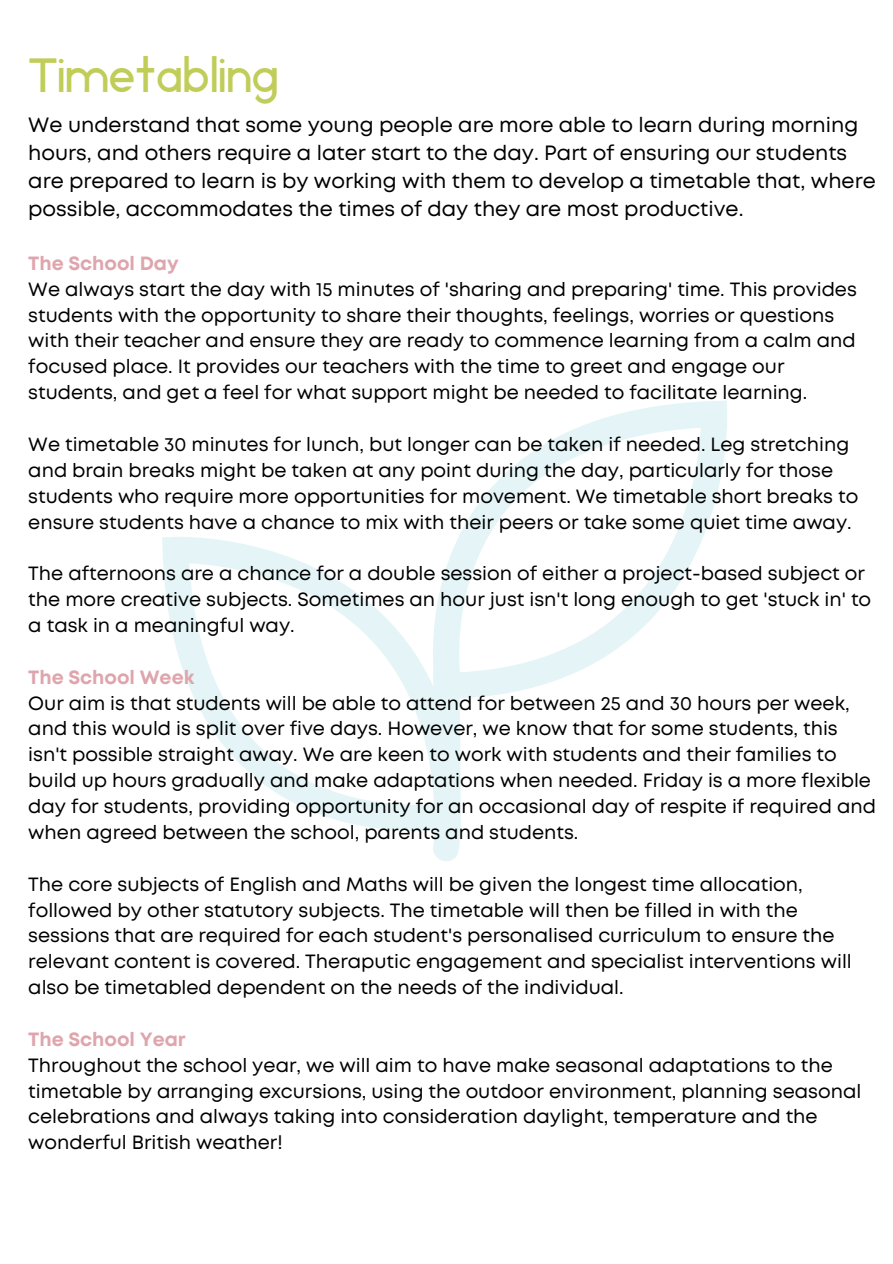
<style>
.page{position:relative;width:893px;height:1264px;background:#fff}
.page>*{position:absolute;margin:0;border:0;box-sizing:border-box;transform-origin:0 0}
.t1{font:47.85px "Ikaros";color:#c0cd58}
.t2{font:20.7px/28px "Mont";color:#000}
.t3{font:19.2px/25.8px "Mont";color:#000}
.t4{font:700 19.2px "Mont";color:#dfa5ad}
</style>
<div class="page">
<svg style="left:162px;top:537px;width:271px;height:294px"></svg>
<svg style="left:418px;top:400px;width:309px;height:299px"></svg>
<svg style="left:433px;top:657px;width:29px;height:204px"></svg>
<p class="t1" style="left:28px;top:56px;width:252px">Timetabling</p>
<p class="t2" style="left:28px;top:112px;width:848px">We understand that some young people are more able to learn during morning hours, and others require a later start to the day. Part of ensuring our students are prepared to learn is by working with them to develop a timetable that, where possible, accommodates the times of day they are most productive.</p>
<p class="t4" style="left:28px;top:256px;width:152px">The School Day</p>
<p class="t3" style="left:28px;top:277px;width:830px">We always start the day with 15 minutes of 'sharing and preparing' time. This provides students with the opportunity to share their thoughts, feelings, worries or questions with their teacher and ensure they are ready to commence learning from a calm and focused place. It provides our teachers with the time to greet and engage our students, and get a feel for what support might be needed to facilitate learning.</p>
<p class="t3" style="left:28px;top:433px;width:831px">We timetable 30 minutes for lunch, but longer can be taken if needed. Leg stretching and brain breaks might be taken at any point during the day, particularly for those students who require more opportunities for movement. We timetable short breaks to ensure students have a chance to mix with their peers or take some quiet time away.</p>
<p class="t3" style="left:28px;top:562px;width:844px">The afternoons are a chance for a double session of either a project-based subject or the more creative subjects. Sometimes an hour just isn't long enough to get 'stuck in' to a task in a meaningful way.</p>
<p class="t4" style="left:28px;top:669px;width:168px">The School Week</p>
<p class="t3" style="left:28px;top:691px;width:849px">Our aim is that students will be able to attend for between 25 and 30 hours per week, and this would is split over five days. However, we know that for some students, this isn't possible straight away. We are keen to work with students and their families to build up hours gradually and make adaptations when needed. Friday is a more flexible day for students, providing opportunity for an occasional day of respite if required and when agreed between the school, parents and students.</p>
<p class="t3" style="left:28px;top:872px;width:824px">The core subjects of English and Maths will be given the longest time allocation, followed by other statutory subjects. The timetable will then be filled in with the sessions that are required for each student's personalised curriculum to ensure the relevant content is covered. Theraputic engagement and specialist interventions will also be timetabled dependent on the needs of the individual.</p>
<p class="t4" style="left:28px;top:1031px;width:159px">The School Year</p>
<p class="t3" style="left:28px;top:1053px;width:834px">Throughout the school year, we will aim to have make seasonal adaptations to the timetable by arranging excursions, using the outdoor environment, planning seasonal celebrations and always taking into consideration daylight, temperature and the wonderful British weather!</p>
</div>
